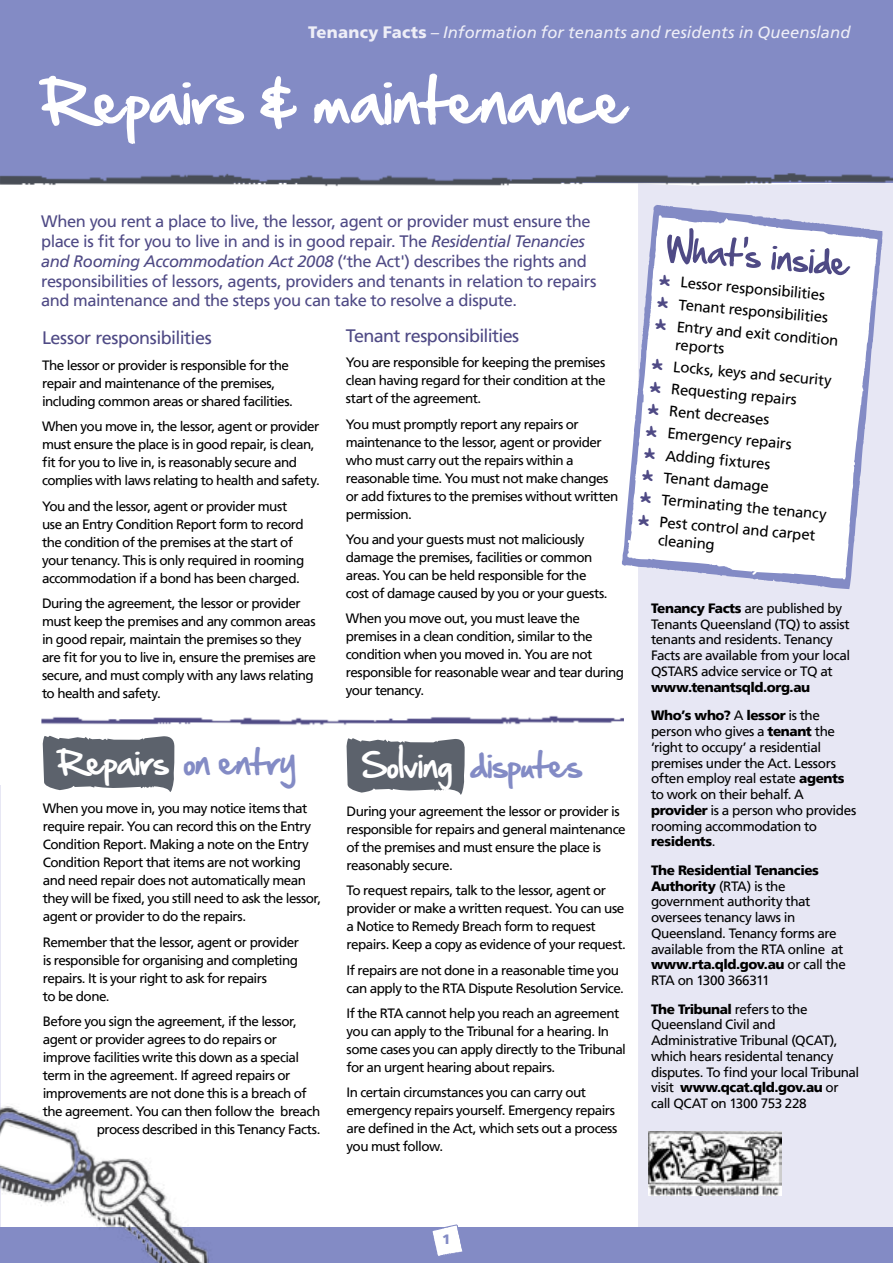
<style>
.page{position:relative;width:893px;height:1263px;background:#fff}
.page>*{position:absolute;margin:0;border:0;box-sizing:border-box;transform-origin:0 0}
.t1{font:54px "Hand Of Sean";letter-spacing:.03em;color:#fff}
.t2{font:30px "Hand Of Sean";letter-spacing:-.005em;color:#838bc5}
.t3{font:30px "Hand Of Sean";letter-spacing:.015em;color:#fff}
.t4{font:18px "Frutiger LT";letter-spacing:-.03em;color:#4f4a85}
.t5{font:16.5px/19.8px "Frutiger LT";letter-spacing:-.025em;color:#4f4a85}
.t6{font:italic 16.5px "Frutiger LT";letter-spacing:.01em;color:#eeeef7}
.t7{font:15px/18px "Frutiger LT";color:#000}
.t8{font:13.5px/18px "Frutiger LT";letter-spacing:-.04em;color:#000}
.t9{font:900 13.5px/28.5px "Frutiger LT";letter-spacing:-.03em;color:#000}
.t10{font:900 13.5px "Frutiger LT";color:#838bc5}
.s1{font-weight:900;font-style:normal}
.s2{font-style:italic}
.s3{color:#838bc5}
.s4{color:#fff}
.s5{font-weight:900}
.s6{font-weight:400}
</style>
<div class="page">
<div style="left:638px;top:193px;width:255px;height:1035px;background:#e7e7f4"></div>
<div style="left:0;top:0;width:893px;height:183px;background:#838bc5"></div>
<div style="left:0;top:1228px;width:893px;height:35px;background:#838bc5"></div>
<svg style="left:431px;top:1224px;width:32px;height:32px"></svg>
<img style="left:0;top:173px;width:893px;height:20px">
<img style="left:648px;top:1131px;width:134px;height:65px">
<img style="left:41px;top:715px;width:583px;height:10px">
<svg style="left:43px;top:736px;width:132px;height:56px;background:#71767f"></svg>
<svg style="left:347px;top:738px;width:118px;height:57px;background:#737881"></svg>
<svg style="left:622px;top:205px;width:261px;height:384px;fill:#e7e7f4"></svg>
<svg style="left:627px;top:215px;width:251px;height:364px"></svg>
<svg style="left:0;top:1110px;width:206px;height:153px"></svg>
<svg style="left:659px;top:228px;width:191px;height:58px"></svg>
<svg style="left:657px;top:297px;width:12px;height:11px"></svg>
<svg style="left:655px;top:319px;width:12px;height:11px"></svg>
<svg style="left:652px;top:359px;width:11px;height:12px"></svg>
<svg style="left:650px;top:381px;width:11px;height:12px"></svg>
<svg style="left:648px;top:403px;width:11px;height:12px"></svg>
<svg style="left:646px;top:425px;width:11px;height:12px"></svg>
<svg style="left:644px;top:447px;width:11px;height:12px"></svg>
<svg style="left:642px;top:470px;width:12px;height:11px"></svg>
<svg style="left:640px;top:492px;width:12px;height:12px"></svg>
<svg style="left:638px;top:514px;width:12px;height:12px"></svg>
<p class="t6" style="left:308px;top:25px;width:544px"><span class="s1">Tenancy Facts</span> – Information for tenants and residents in Queensland</p>
<h1 class="t1" style="left:42px;top:64px;width:583px">Repairs &amp; maintenance</h1>
<p class="t5" style="left:41px;top:212px;width:557px">When you rent a place to live, the lessor, agent or provider must ensure the place is fit for you to live in and is in good repair. The <span class="s2">Residential Tenancies and Rooming Accommodation Act 2008</span> (‘the Act') describes the rights and responsibilities of lessors, agents, providers and tenants in relation to repairs and maintenance and the steps you can take to resolve a dispute.</p>
<h3 class="t4" style="left:42px;top:327px;width:171px">Lessor responsibilities</h3>
<p class="t8" style="left:42px;top:356px;width:252px">The lessor or provider is responsible for the repair and maintenance of the premises, including common areas or shared facilities.</p>
<p class="t8" style="left:42px;top:417px;width:279px">When you move in, the lessor, agent or provider must ensure the place is in good repair, is clean, fit for you to live in, is reasonably secure and complies with laws relating to health and safety.</p>
<p class="t8" style="left:42px;top:497px;width:264px">You and the lessor, agent or provider must use an Entry Condition Report form to record the condition of the premises at the start of your tenancy. This is only required in rooming accommodation if a bond has been charged.</p>
<p class="t8" style="left:42px;top:594px;width:276px">During the agreement, the lessor or provider must keep the premises and any common areas in good repair, maintain the premises so they are fit for you to live in, ensure the premises are secure, and must comply with any laws relating to health and safety.</p>
<h3 class="t4" style="left:346px;top:325px;width:175px">Tenant responsibilities</h3>
<p class="t8" style="left:346px;top:353px;width:261px;text-align:justify">You are responsible for keeping the premises clean having regard for their condition at the start of the agreement.</p>
<p class="t8" style="left:346px;top:415px;width:274px">You must promptly report any repairs or maintenance to the lessor, agent or provider who must carry out the repairs within a reasonable time. You must not make changes or add fixtures to the premises without written permission.</p>
<p class="t8" style="left:346px;top:530px;width:263px">You and your guests must not maliciously damage the premises, facilities or common areas. You can be held responsible for the cost of damage caused by you or your guests.</p>
<p class="t8" style="left:346px;top:610px;width:280px">When you move out, you must leave the premises in a clean condition, similar to the condition when you moved in. You are not responsible for reasonable wear and tear during your tenancy.</p>
<h2 class="t3" style="left:58px;top:742px;width:239px">Repairs <span class="s3">on entry</span></h2>
<p class="t8" style="left:43px;top:800px;width:280px">When you move in, you may notice items that require repair. You can record this on the Entry Condition Report. Making a note on the Entry Condition Report that items are not working and need repair does not automatically mean they will be fixed, you still need to ask the lessor, agent or provider to do the repairs.</p>
<p class="t8" style="left:43px;top:933px;width:258px">Remember that the lessor, agent or provider is responsible for organising and completing repairs. It is your right to ask for repairs<br>to be done.</p>
<p class="t8" style="left:43px;top:1012px;width:256px">Before you sign the agreement, if the lessor,</p>
<p class="t8" style="left:43px;top:1030px;width:236px">agent or provider agrees to do repairs or</p>
<p class="t8" style="left:43px;top:1048px;width:258px">improve facilities write this down as a special</p>
<p class="t8" style="left:43px;top:1066px;width:249px">term in the agreement. If agreed repairs or</p>
<p class="t8" style="left:43px;top:1084px;width:265px">improvements are not done this is a breach of</p>
<p class="t8" style="left:43px;top:1102px;width:279px">the agreement. You can then follow the breach</p>
<p class="t8" style="left:97px;top:1120px;width:225px">process described in this Tenancy Facts.</p>
<h2 class="t2" style="left:362px;top:744px;width:221px"><span class="s4">Solving</span> disputes</h2>
<p class="t8" style="left:347px;top:802px;width:280px">During your agreement the lessor or provider is responsible for repairs and general maintenance of the premises and must ensure the place is reasonably secure.</p>
<p class="t8" style="left:347px;top:881px;width:281px">To request repairs, talk to the lessor, agent or provider or make a written request. You can use a Notice to Remedy Breach form to request repairs. Keep a copy as evidence of your request.</p>
<p class="t8" style="left:347px;top:961px;width:279px">If repairs are not done in a reasonable time you can apply to the RTA Dispute Resolution Service.</p>
<p class="t8" style="left:347px;top:1004px;width:281px">If the RTA cannot help you reach an agreement you can apply to the Tribunal for a hearing. In some cases you can apply directly to the Tribunal for an urgent hearing about repairs.</p>
<p class="t8" style="left:347px;top:1084px;width:272px">In certain circumstances you can carry out emergency repairs yourself. Emergency repairs are defined in the Act, which sets out a process you must follow.</p>
<p class="t7" style="left:681px;top:273px;width:146px;rotate:5deg">Lessor responsibilities</p>
<p class="t7" style="left:679px;top:295px;width:151px;rotate:5deg">Tenant responsibilities</p>
<p class="t7" style="left:678px;top:318px;width:164px;rotate:5deg">Entry and exit condition reports</p>
<p class="t7" style="left:674px;top:358px;width:160px;rotate:5deg">Locks, keys and security</p>
<p class="t7" style="left:672px;top:380px;width:127px;rotate:5deg">Requesting repairs</p>
<p class="t7" style="left:670px;top:402px;width:102px;rotate:5deg">Rent decreases</p>
<p class="t7" style="left:668px;top:424px;width:126px;rotate:5deg">Emergency repairs</p>
<p class="t7" style="left:666px;top:446px;width:107px;rotate:5deg">Adding fi xtures</p>
<p class="t7" style="left:664px;top:469px;width:107px;rotate:5deg">Tenant damage</p>
<p class="t7" style="left:662px;top:491px;width:167px;rotate:5deg">Terminating the tenancy</p>
<p class="t7" style="left:660px;top:513px;width:158px;rotate:5deg">Pest control and carpet cleaning</p>
<p class="t8" style="left:651px;top:601px;width:201px;line-height:15.8px"><span class="s5">Tenancy Facts</span> are published by<br>Tenants Queensland (TQ) to assist tenants and residents. Tenancy<br>Facts are available from your local<br>QSTARS advice service or TQ at</p>
<p class="t9" style="left:651px;top:674px;width:170px">www.tenantsqld.org.au<br>Who’s who? <span class="s6">A</span> lessor <span class="s6">is the</span></p>
<p class="t8" style="left:651px;top:724px;width:207px;line-height:15.8px">person who gives a <span class="s5">tenant</span> the ‘right to occupy’ a residential premises under the Act. Lessors often employ real estate <span class="s5">agents </span>to work on their behalf. A <span class="s5">provider</span> is a person who provides rooming accommodation to <span class="s5">residents</span>.</p>
<p class="t8" style="left:651px;top:863px;width:196px;line-height:15.8px"><span class="s5">The Residential Tenancies<br>Authority</span> (RTA) is the government authority that oversees tenancy laws in<br>Queensland. Tenancy forms are available from the RTA online at <span class="s5">www.rta.qld.gov.au</span> or call the<br>RTA on 1300 366311</p>
<p class="t8" style="left:651px;top:1002px;width:210px;line-height:15.8px"><span class="s5">The Tribunal</span> refers to the<br>Queensland Civil and<br>Administrative Tribunal (QCAT), which hears residental tenancy disputes. To find your local Tribunal visit <span class="s5">www.qcat.qld.gov.au</span> or call QCAT on 1300 753 228</p>
<p class="t10" style="left:442px;top:1234px;width:10px">1</p>
</div>
